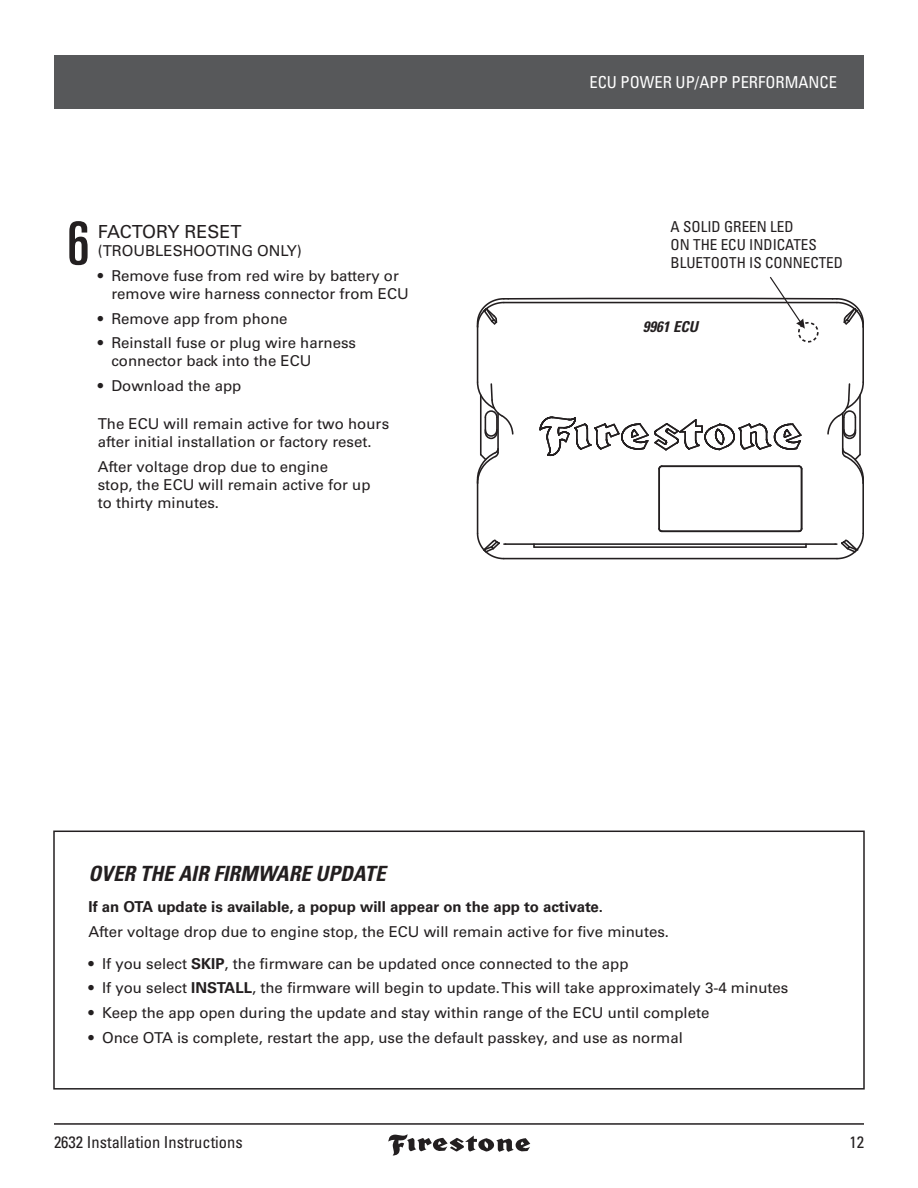
<style>
.page{position:relative;width:918px;height:1188px;background:#fff}
.page>*{position:absolute;margin:0;border:0;box-sizing:border-box;transform-origin:0 0}
.t1{font:ultra-condensed 60px "Univers LT Std";color:#231f20}
.t2{font:italic 700 condensed 21px "Univers LT Std";color:#231f20}
.t3{font:18px "Univers LT Std";color:#231f20}
.t4{font:condensed 16.5px "Univers LT Std";color:#231f20}
.t5{font:condensed 16.5px "Univers LT Std";color:#fff}
.t6{font:15px/18px "Univers LT Std";color:#231f20}
.t7{font:700 15px "Univers LT Std";color:#231f20}
.t8{font:condensed 15px/18.1px "Univers LT Std";color:#231f20}
.t9{font:italic 700 condensed 15px "Univers LT Std";color:#231f20}
.s1{font-weight:700}
</style>
<div class="page">
<hr style="left:54px;top:1123px;width:810px;height:2px;background:#231f20">
<svg style="left:388px;top:1134px;width:142px;height:22px"></svg>
<div style="left:54px;top:56px;width:810px;height:54px;background:#57585a"></div>
<hr style="left:859px;top:395px;width:2px;height:60px;background:#231f20">
<hr style="left:480px;top:395px;width:2px;height:60px;background:#231f20">
<hr style="left:477px;top:327px;width:1px;height:55px;background:#231f20">
<hr style="left:497px;top:413px;width:2px;height:39px;background:#231f20">
<hr style="left:477px;top:483px;width:1px;height:50px;background:#231f20">
<hr style="left:504px;top:558px;width:333px;height:1px;background:#231f20">
<hr style="left:862px;top:483px;width:2px;height:50px;background:#231f20">
<hr style="left:842px;top:413px;width:2px;height:39px;background:#231f20">
<hr style="left:862px;top:327px;width:2px;height:55px;background:#231f20">
<hr style="left:506px;top:543px;width:329px;height:2px;background:#231f20">
<svg style="left:835px;top:532px;width:29px;height:27px"></svg>
<svg style="left:477px;top:532px;width:29px;height:27px"></svg>
<svg style="left:841px;top:447px;width:23px;height:38px"></svg>
<svg style="left:477px;top:447px;width:22px;height:38px"></svg>
<hr style="left:534px;top:546px;width:272px;height:2px;background:#231f20">
<hr style="left:662px;top:531px;width:137px;height:1px;background:#231f20">
<svg style="left:797px;top:527px;width:6px;height:6px"></svg>
<hr style="left:801px;top:469px;width:1px;height:60px;background:#231f20">
<svg style="left:797px;top:465px;width:6px;height:5px"></svg>
<hr style="left:662px;top:465px;width:137px;height:2px;background:#231f20">
<svg style="left:658px;top:465px;width:5px;height:4px"></svg>
<hr style="left:658px;top:469px;width:2px;height:60px;background:#231f20">
<svg style="left:658px;top:527px;width:5px;height:6px"></svg>
<svg style="left:539px;top:416px;width:263px;height:40px"></svg>
<svg style="left:827px;top:381px;width:37px;height:59px"></svg>
<svg style="left:477px;top:381px;width:37px;height:59px"></svg>
<div style="left:798px;top:322px;width:21px;height:21px;border:2px dashed #231f20;border-radius:50%"></div>
<svg style="left:477px;top:277px;width:387px;height:52px"></svg>
<div style="left:53px;top:831px;width:812px;height:259px;border:2px solid #231f20"></div>
<h1 class="t1" style="left:67px;top:209px;width:24px">6</h1>
<p class="t3" style="left:98px;top:221px;width:145px">FACTORY RESET</p>
<p class="t6" style="left:98px;top:242px;width:206px">(TROUBLESHOOTING ONLY)</p>
<p class="t6" style="left:111px;top:267px;width:299px;text-indent:-14px">• Remove fuse from red wire by battery or remove wire harness connector from ECU</p>
<p class="t6" style="left:98px;top:309px;width:191px">• Remove app from phone</p>
<p class="t6" style="left:111px;top:334px;width:246px;text-indent:-14px">• Reinstall fuse or plug wire harness connector back into the ECU</p>
<p class="t6" style="left:98px;top:377px;width:145px">• Download the app</p>
<p class="t6" style="left:98px;top:415px;width:293px">The ECU will remain active for two hours after initial installation or factory reset.</p>
<p class="t6" style="left:98px;top:458px;width:274px">After voltage drop due to engine<br>stop, the ECU will remain active for up to thirty minutes.</p>
<p class="t5" style="left:589px;top:72px;width:249px">ECU POWER UP/APP PERFORMANCE</p>
<p class="t8" style="left:671px;top:217px;width:174px">A SOLID GREEN LED<br>ON THE ECU INDICATES<br>BLUETOOTH IS CONNECTED</p>
<p class="t9" style="left:643px;top:318px;width:57px">9961 ECU</p>
<h2 class="t2" style="left:88px;top:861px;width:299px">OVER THE AIR FIRMWARE UPDATE</h2>
<p class="t7" style="left:88px;top:898px;width:516px">If an OTA update is available, a popup will appear on the app to activate.</p>
<p class="t6" style="left:88px;top:923px;width:582px">After voltage drop due to engine stop, the ECU will remain active for five minutes.</p>
<p class="t6" style="left:88px;top:954px;width:542px">• If you select <span class="s1">SKIP</span>, the firmware can be updated once connected to the app</p>
<p class="t6" style="left:88px;top:979px;width:701px">• If you select <span class="s1">INSTALL</span>, the firmware will begin to update.This will take approximately 3-4 minutes</p>
<p class="t6" style="left:88px;top:1004px;width:622px">• Keep the app open during the update and stay within range of the ECU until complete</p>
<p class="t6" style="left:88px;top:1029px;width:596px">• Once OTA is complete, restart the app, use the default passkey, and use as normal</p>
<p class="t4" style="left:54px;top:1132px;width:190px">2632 Installation Instructions</p>
<p class="t4" style="left:849px;top:1132px;width:16px">12</p>
</div>
